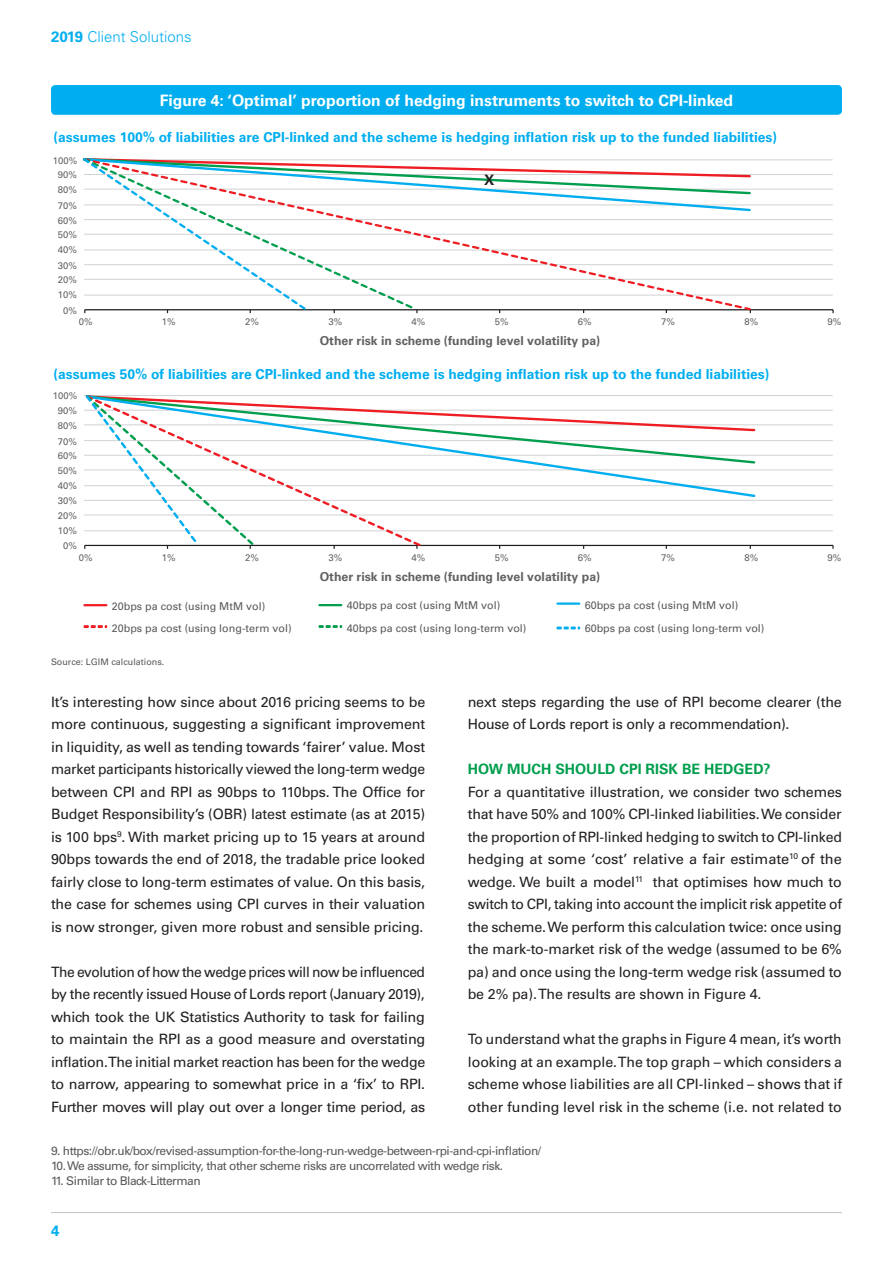
<style>
.page{position:relative;width:893px;height:1263px;background:#fff}
.page>*{position:absolute;margin:0;border:0;box-sizing:border-box;transform-origin:0 0}
.t1{font:700 15.75px "Univers LT Std";color:#fff}
.t2{font:300 15px "Univers";color:#00aeef}
.t3{font:700 15px "Univers LT Std";color:#00aeef}
.t4{font:700 14.4px "Univers LT";color:#231f20}
.t5{font:14.25px/22.5px "Univers LT Std";letter-spacing:-.01em;color:#231f20;text-align:justify}
.t6{font:700 14.25px "Univers LT Std";color:#009e4d}
.t7{font:700 13.8px "Univers LT";color:#00aeef}
.t8{font:13.8px "Univers LT";color:#000001}
.t9{font:700 12.3px "Univers LT";color:#616164}
.t10{font:12px "Univers LT Std";letter-spacing:-.04em;color:#57585a}
.t11{font:10.8px "Univers LT";color:#57585a}
.t12{font:9.6px "Univers LT";color:#616164}
.t13{font:9px "Univers LT Std";color:#57585a}
.s1{font-family:"Univers LT Std";font-weight:700}
</style>
<div class="page">
<hr style="left:51px;top:1212px;width:791px;height:1px;background:#c7c8ca">
<div style="left:51px;top:85px;width:791px;height:30px;background:#00aeef;border-radius:4px"></div>
<hr style="left:84px;top:295px;width:749px;height:1px;background:#d1d2d4">
<hr style="left:84px;top:279px;width:749px;height:1px;background:#d1d2d4">
<hr style="left:84px;top:264px;width:749px;height:1px;background:#d1d2d4">
<hr style="left:84px;top:250px;width:749px;height:1px;background:#d1d2d4">
<hr style="left:84px;top:234px;width:749px;height:1px;background:#d1d2d4">
<hr style="left:84px;top:219px;width:749px;height:1px;background:#d1d2d4">
<hr style="left:84px;top:205px;width:749px;height:1px;background:#d1d2d4">
<hr style="left:84px;top:189px;width:749px;height:1px;background:#d1d2d4">
<hr style="left:84px;top:174px;width:749px;height:1px;background:#d1d2d4">
<hr style="left:84px;top:159px;width:749px;height:1px;background:#d1d2d4">
<hr style="left:85px;top:309px;width:748px;height:1px;background:#231f20">
<svg style="left:82px;top:158px;width:670px;height:155px"></svg>
<hr style="left:84px;top:604px;width:22px;height:2px;background:#ee1d23">
<hr style="left:319px;top:604px;width:22px;height:2px;background:#009e4d">
<hr style="left:557px;top:602px;width:22px;height:3px;background:#00aeef">
<svg style="left:84px;top:625px;width:23px;height:3px"></svg>
<svg style="left:318px;top:625px;width:24px;height:3px"></svg>
<svg style="left:556px;top:626px;width:24px;height:3px"></svg>
<hr style="left:84px;top:530px;width:749px;height:1px;background:#d1d2d4">
<hr style="left:84px;top:515px;width:749px;height:1px;background:#d1d2d4">
<hr style="left:84px;top:500px;width:749px;height:1px;background:#d1d2d4">
<hr style="left:84px;top:485px;width:749px;height:1px;background:#d1d2d4">
<hr style="left:84px;top:469px;width:749px;height:1px;background:#d1d2d4">
<hr style="left:84px;top:455px;width:749px;height:1px;background:#d1d2d4">
<hr style="left:84px;top:440px;width:749px;height:1px;background:#d1d2d4">
<hr style="left:84px;top:424px;width:749px;height:1px;background:#d1d2d4">
<hr style="left:84px;top:410px;width:749px;height:1px;background:#d1d2d4">
<hr style="left:84px;top:395px;width:749px;height:1px;background:#d1d2d4">
<hr style="left:85px;top:545px;width:748px;height:1px;background:#231f20">
<svg style="left:84px;top:395px;width:673px;height:154px"></svg>
<p class="t2" style="left:51px;top:27px;width:142px"><span class="s1">2019</span> Client Solutions</p>
<p class="t1" style="left:160px;top:91px;width:575px">Figure 4: ‘Optimal’ proportion of hedging instruments to switch to CPI-linked</p>
<p class="t8" style="left:379px;top:92px;width:6px">-</p>
<p class="t7" style="left:54px;top:129px;width:725px">(assumes 100% of liabilities are CPI-linked and the scheme is hedging inflation risk up to the funded liabilities)</p>
<p class="t12" style="left:53px;top:155px;width:26px">100%</p>
<p class="t12" style="left:58px;top:169px;width:21px">90%</p>
<p class="t12" style="left:58px;top:184px;width:21px">80%</p>
<p class="t12" style="left:58px;top:200px;width:21px">70%</p>
<p class="t12" style="left:58px;top:214px;width:21px">60%</p>
<p class="t12" style="left:58px;top:229px;width:21px">50%</p>
<p class="t12" style="left:58px;top:244px;width:21px">40%</p>
<p class="t12" style="left:58px;top:260px;width:21px">30%</p>
<p class="t12" style="left:58px;top:274px;width:21px">20%</p>
<p class="t12" style="left:58px;top:289px;width:21px">10%</p>
<p class="t12" style="left:63px;top:305px;width:15px">0%</p>
<p class="t4" style="left:484px;top:171px;width:12px">X</p>
<p class="t12" style="left:79px;top:316px;width:15px">0%</p>
<p class="t12" style="left:162px;top:316px;width:15px">1%</p>
<p class="t12" style="left:245px;top:316px;width:15px">2%</p>
<p class="t12" style="left:328px;top:316px;width:15px">3%</p>
<p class="t12" style="left:412px;top:316px;width:15px">4%</p>
<p class="t12" style="left:495px;top:316px;width:15px">5%</p>
<p class="t12" style="left:578px;top:316px;width:15px">6%</p>
<p class="t12" style="left:661px;top:316px;width:15px">7%</p>
<p class="t12" style="left:744px;top:316px;width:15px">8%</p>
<p class="t12" style="left:827px;top:316px;width:15px">9%</p>
<p class="t9" style="left:320px;top:334px;width:282px">Other risk in scheme (funding level volatility pa)</p>
<p class="t7" style="left:54px;top:366px;width:717px">(assumes 50% of liabilities are CPI-linked and the scheme is hedging inflation risk up to the funded liabilities)</p>
<p class="t12" style="left:53px;top:390px;width:26px">100%</p>
<p class="t12" style="left:58px;top:405px;width:21px">90%</p>
<p class="t12" style="left:58px;top:420px;width:21px">80%</p>
<p class="t12" style="left:58px;top:435px;width:21px">70%</p>
<p class="t12" style="left:58px;top:450px;width:21px">60%</p>
<p class="t12" style="left:58px;top:465px;width:21px">50%</p>
<p class="t12" style="left:58px;top:479px;width:21px">40%</p>
<p class="t12" style="left:58px;top:495px;width:21px">30%</p>
<p class="t12" style="left:58px;top:510px;width:21px">20%</p>
<p class="t12" style="left:58px;top:524px;width:21px">10%</p>
<p class="t12" style="left:63px;top:540px;width:15px">0%</p>
<p class="t12" style="left:79px;top:552px;width:15px">0%</p>
<p class="t12" style="left:162px;top:552px;width:15px">1%</p>
<p class="t12" style="left:245px;top:552px;width:15px">2%</p>
<p class="t12" style="left:328px;top:552px;width:15px">3%</p>
<p class="t12" style="left:412px;top:552px;width:15px">4%</p>
<p class="t12" style="left:495px;top:552px;width:15px">5%</p>
<p class="t12" style="left:578px;top:552px;width:15px">6%</p>
<p class="t12" style="left:661px;top:552px;width:15px">7%</p>
<p class="t12" style="left:744px;top:552px;width:15px">8%</p>
<p class="t12" style="left:827px;top:552px;width:15px">9%</p>
<p class="t9" style="left:320px;top:569px;width:282px">Other risk in scheme (funding level volatility pa)</p>
<p class="t11" style="left:112px;top:599px;width:155px">20bps pa cost (using MtM vol)</p>
<p class="t11" style="left:347px;top:599px;width:155px">40bps pa cost (using MtM vol)</p>
<p class="t11" style="left:585px;top:599px;width:155px">60bps pa cost (using MtM vol)</p>
<p class="t11" style="left:112px;top:622px;width:181px">20bps pa cost (using long-term vol)</p>
<p class="t11" style="left:347px;top:622px;width:181px">40bps pa cost (using long-term vol)</p>
<p class="t11" style="left:585px;top:622px;width:181px">60bps pa cost (using long-term vol)</p>
<p class="t13" style="left:51px;top:656px;width:115px">Source: LGIM calculations.</p>
<p class="t5" style="left:51px;top:690px;width:376px">It’s interesting how since about 2016 pricing seems to be more continuous, suggesting a significant improvement in liquidity, as well as tending towards ‘fairer’ value. Most market participants historically viewed the long-term wedge between CPI and RPI as 90bps to 110bps. The Office for Budget Responsibility’s (OBR) latest estimate (as at 2015) is 100 bps<sup>9</sup>. With market pricing up to 15 years at around 90bps towards the end of 2018, the tradable price looked fairly close to long-term estimates of value. On this basis, the case for schemes using CPI curves in their valuation is now stronger, given more robust and sensible pricing.</p>
<p class="t5" style="left:51px;top:960px;width:376px">The evolution of how the wedge prices will now be influenced by the recently issued House of Lords report (January 2019), which took the UK Statistics Authority to task for failing to maintain the RPI as a good measure and overstating inflation. The initial market reaction has been for the wedge to narrow, appearing to somewhat price in a ‘fix’ to RPI.<br>Further moves will play out over a longer time period, as</p>
<p class="t5" style="left:468px;top:690px;width:376px">next steps regarding the use of RPI become clearer (the<br>House of Lords report is only a recommendation).</p>
<p class="t6" style="left:468px;top:761px;width:304px">HOW MUCH SHOULD CPI RISK BE HEDGED?</p>
<p class="t5" style="left:468px;top:780px;width:376px">For a quantitative illustration, we consider two schemes that have 50% and 100% CPI-linked liabilities. We consider the proportion of RPI-linked hedging to switch to CPI-linked hedging at some ‘cost’ relative a fair estimate<sup>10</sup> of the wedge. We built a model<sup>11</sup> that optimises how much to switch to CPI, taking into account the implicit risk appetite of the scheme. We perform this calculation twice: once using the mark-to-market risk of the wedge (assumed to be 6% pa) and once using the long-term wedge risk (assumed to be 2% pa). The results are shown in Figure 4.</p>
<p class="t5" style="left:468px;top:1028px;width:376px">To understand what the graphs in Figure 4 mean, it’s worth looking at an example. The top graph – which considers a scheme whose liabilities are all CPI-linked – shows that if other funding level risk in the scheme (i.e. not related to</p>
<p class="t10" style="left:51px;top:1144px;width:492px">9. https://obr.uk/box/revised-assumption-for-the-long-run-wedge-between-rpi-and-cpi-inflation/</p>
<p class="t10" style="left:51px;top:1159px;width:454px">10. We assume, for simplicity, that other scheme risks are uncorrelated with wedge risk.</p>
<p class="t10" style="left:51px;top:1174px;width:151px">11. Similar to Black-Litterman</p>
<p class="t3" style="left:51px;top:1221px;width:10px">4</p>
</div>
